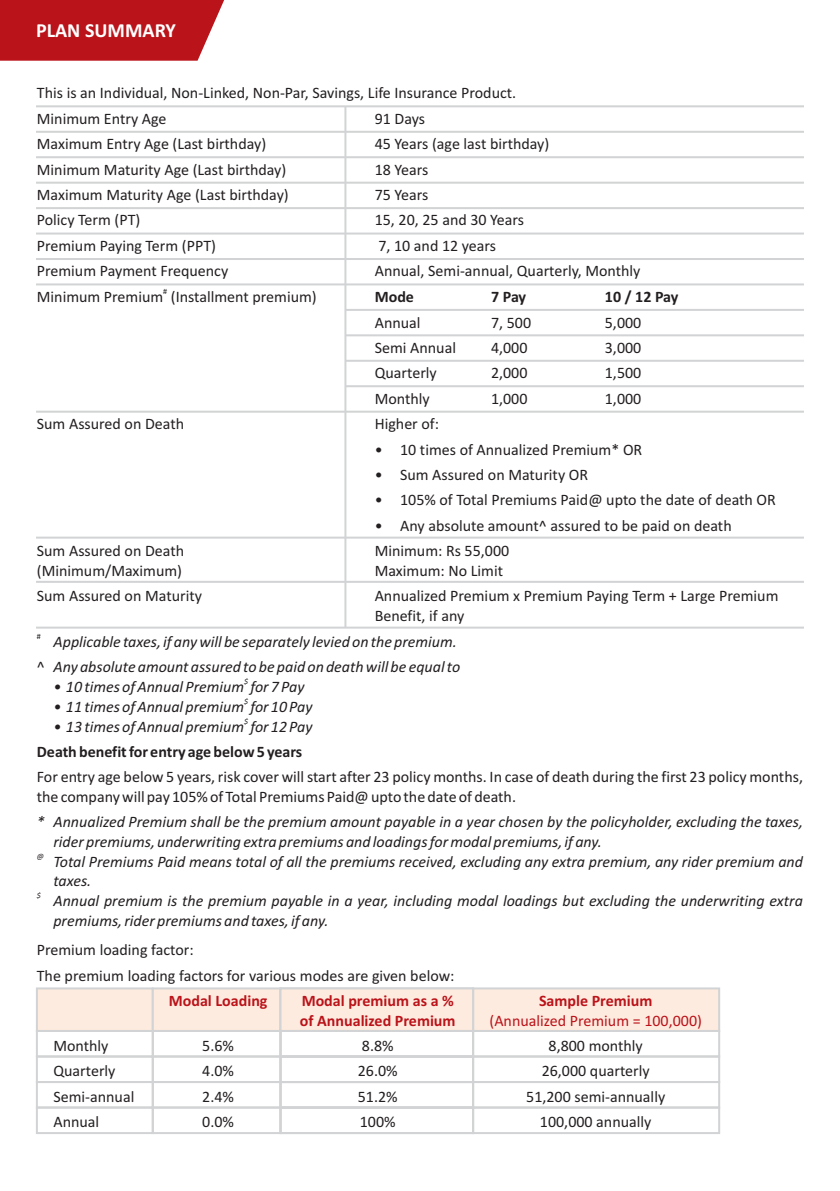
<style>
.page{position:relative;width:840px;height:1191px;background:#fff}
.page>*{position:absolute;margin:0;border:0;box-sizing:border-box;transform-origin:0 0}
.t1{font:700 20px "Calibri";color:#fff}
.t2{font:16px/19.6px "Calibri";color:#231f20}
.t3{font:italic 16px/19.6px "Calibri";color:#231f20}
.t4{font:700 16px "Calibri";color:#bb131a}
.t5{font:700 16px "Calibri";color:#231f20}
.t6{font:16px "Calibri";color:#bb131a}
.t7{font:italic 8px "Calibri";color:#231f20}
.t8{font:8px "Calibri";color:#231f20}
.s1{font-style:normal}
</style>
<div class="page">
<svg style="left:35px;top:987px;width:685px;height:46px;background:#fbe9de"></svg>
<div style="left:472px;top:1030px;width:247px;height:27px;border:2px solid #d1d3d4"></div>
<div style="left:36px;top:1030px;width:118px;height:27px;border:2px solid #d1d3d4"></div>
<div style="left:152px;top:1030px;width:129px;height:27px;border:2px solid #d1d3d4"></div>
<div style="left:279px;top:1030px;width:195px;height:27px;border:2px solid #d1d3d4"></div>
<div style="left:472px;top:1055px;width:247px;height:28px;border:2px solid #d1d3d4"></div>
<div style="left:36px;top:1055px;width:118px;height:28px;border:2px solid #d1d3d4"></div>
<div style="left:152px;top:1055px;width:129px;height:28px;border:2px solid #d1d3d4"></div>
<div style="left:279px;top:1055px;width:195px;height:28px;border:2px solid #d1d3d4"></div>
<div style="left:472px;top:1081px;width:247px;height:27px;border:2px solid #d1d3d4"></div>
<div style="left:472px;top:1106px;width:247px;height:28px;border:2px solid #d1d3d4"></div>
<div style="left:36px;top:1081px;width:118px;height:27px;border:2px solid #d1d3d4"></div>
<div style="left:36px;top:1106px;width:118px;height:28px;border:2px solid #d1d3d4"></div>
<div style="left:152px;top:1081px;width:129px;height:27px;border:2px solid #d1d3d4"></div>
<div style="left:152px;top:1106px;width:129px;height:28px;border:2px solid #d1d3d4"></div>
<div style="left:279px;top:1081px;width:195px;height:27px;border:2px solid #d1d3d4"></div>
<div style="left:279px;top:1106px;width:195px;height:28px;border:2px solid #d1d3d4"></div>
<svg style="left:0;top:0;width:224px;height:61px;background:#bf2128"></svg>
<hr style="left:36px;top:105px;width:767px;height:2px;background:#d1d3d4">
<hr style="left:36px;top:131px;width:767px;height:2px;background:#d1d3d4">
<hr style="left:344px;top:106px;width:2px;height:521px;background:#d1d3d4">
<hr style="left:36px;top:156px;width:767px;height:2px;background:#d1d3d4">
<hr style="left:36px;top:182px;width:767px;height:2px;background:#d1d3d4">
<hr style="left:36px;top:207px;width:767px;height:2px;background:#d1d3d4">
<hr style="left:36px;top:232px;width:767px;height:2px;background:#d1d3d4">
<hr style="left:36px;top:258px;width:767px;height:2px;background:#d1d3d4">
<hr style="left:36px;top:283px;width:767px;height:2px;background:#d1d3d4">
<hr style="left:36px;top:411px;width:767px;height:2px;background:#d1d3d4">
<hr style="left:345px;top:385px;width:458px;height:2px;background:#d1d3d4">
<hr style="left:345px;top:360px;width:458px;height:2px;background:#d1d3d4">
<hr style="left:345px;top:334px;width:458px;height:2px;background:#d1d3d4">
<hr style="left:345px;top:309px;width:458px;height:2px;background:#d1d3d4">
<hr style="left:36px;top:536px;width:767px;height:2px;background:#d1d3d4">
<hr style="left:36px;top:581px;width:767px;height:2px;background:#d1d3d4">
<hr style="left:36px;top:626px;width:767px;height:2px;background:#d1d3d4">
<p class="t1" style="left:36px;top:22px;width:141px">PLAN SUMMARY</p>
<p class="t2" style="left:37px;top:82px;width:480px;line-height:25.4px">This is an Individual, Non-Linked, Non-Par, Savings, Life Insurance Product.<br>Minimum Entry Age</p>
<p class="t2" style="left:374px;top:110px;width:52px">91 Days</p>
<p class="t2" style="left:37px;top:135px;width:231px">Maximum Entry Age (Last birthday)</p>
<p class="t2" style="left:374px;top:135px;width:176px">45 Years (age last birthday)</p>
<p class="t2" style="left:37px;top:161px;width:251px">Minimum Maturity Age (Last birthday)</p>
<p class="t2" style="left:374px;top:161px;width:55px">18 Years</p>
<p class="t2" style="left:37px;top:186px;width:253px">Maximum Maturity Age (Last birthday)</p>
<p class="t2" style="left:374px;top:186px;width:55px">75 Years</p>
<p class="t2" style="left:37px;top:212px;width:105px">Policy Term (PT)</p>
<p class="t2" style="left:374px;top:212px;width:151px">15, 20, 25 and 30 Years</p>
<p class="t2" style="left:37px;top:237px;width:180px">Premium Paying Term (PPT)</p>
<p class="t2" style="left:378px;top:237px;width:119px">7, 10 and 12 years</p>
<p class="t2" style="left:37px;top:262px;width:193px">Premium Payment Frequency</p>
<p class="t2" style="left:374px;top:262px;width:267px">Annual, Semi-annual, Quarterly, Monthly</p>
<p class="t8" style="left:163px;top:288px;width:5px">#</p>
<p class="t2" style="left:37px;top:288px;width:281px">Minimum Premium (Installment premium)</p>
<p class="t5" style="left:374px;top:290px;width:41px">Mode</p>
<p class="t5" style="left:491px;top:290px;width:37px">7 Pay</p>
<p class="t5" style="left:604px;top:290px;width:75px">10 / 12 Pay</p>
<p class="t2" style="left:374px;top:314px;width:47px">Annual</p>
<p class="t2" style="left:490px;top:314px;width:42px">7, 500</p>
<p class="t2" style="left:604px;top:314px;width:38px">5,000</p>
<p class="t2" style="left:374px;top:339px;width:83px">Semi Annual</p>
<p class="t2" style="left:490px;top:339px;width:38px">4,000</p>
<p class="t2" style="left:604px;top:339px;width:38px">3,000</p>
<p class="t2" style="left:374px;top:364px;width:64px">Quarterly</p>
<p class="t2" style="left:490px;top:364px;width:38px">2,000</p>
<p class="t2" style="left:604px;top:364px;width:38px">1,500</p>
<p class="t2" style="left:374px;top:390px;width:57px">Monthly</p>
<p class="t2" style="left:490px;top:390px;width:38px">1,000</p>
<p class="t2" style="left:604px;top:390px;width:38px">1,000</p>
<p class="t2" style="left:37px;top:415px;width:149px">Sum Assured on Death</p>
<p class="t2" style="left:374px;top:415px;width:66px">Higher of:</p>
<p class="t2" style="left:374px;top:441px;width:269px">• 10 times of Annualized Premium* OR</p>
<p class="t2" style="left:374px;top:466px;width:215px">• Sum Assured on Maturity OR</p>
<p class="t2" style="left:374px;top:491px;width:402px">• 105% of Total Premiums Paid@ upto the date of death OR</p>
<p class="t2" style="left:374px;top:517px;width:358px">• Any absolute amount^ assured to be paid on death</p>
<p class="t2" style="left:37px;top:542px;width:149px">Sum Assured on Death (Minimum/Maximum)</p>
<p class="t2" style="left:374px;top:542px;width:136px">Minimum: Rs 55,000</p>
<p class="t2" style="left:374px;top:562px;width:130px">Maximum: No Limit</p>
<p class="t2" style="left:37px;top:587px;width:166px">Sum Assured on Maturity</p>
<p class="t2" style="left:374px;top:587px;width:405px">Annualized Premium x Premium Paying Term + Large Premium<br>Benefit, if any</p>
<p class="t8" style="left:37px;top:632px;width:5px">#</p>
<p class="t3" style="left:37px;top:630px;width:424px;line-height:25.4px;text-align:right">Applicable taxes, if any will be separately levied on the premium.<br><span class="s1">^</span> Any absolute amount assured to be paid on death will be equal to</p>
<p class="t7" style="left:244px;top:678px;width:6px">$</p>
<p class="t3" style="left:53px;top:678px;width:252px">• 10 times of Annual Premium for 7 Pay</p>
<p class="t3" style="left:53px;top:698px;width:260px">• 11 times of Annual premium for 10 Pay</p>
<p class="t3" style="left:53px;top:718px;width:260px">• 13 times of Annual premium for 12 Pay</p>
<p class="t5" style="left:37px;top:745px;width:267px">Death benefit for entry age below 5 years</p>
<p class="t2" style="left:37px;top:768px;width:767px">For entry age below 5 years, risk cover will start after 23 policy months. In case of death during the first 23 policy months, the company will pay 105% of Total Premiums Paid@ upto the date of death.</p>
<p class="t7" style="left:244px;top:697px;width:6px">$</p>
<p class="t7" style="left:244px;top:717px;width:6px">$</p>
<p class="t3" style="left:53px;top:813px;width:750px;text-indent:-17px">* Annualized Premium shall be the premium amount payable in a year chosen by the policyholder, excluding the taxes, rider premiums, underwriting extra premiums and loadings for modal premiums, if any.</p>
<p class="t7" style="left:37px;top:853px;width:9px">@</p>
<p class="t3" style="left:53px;top:853px;width:750px">Total Premiums Paid means total of all the premiums received, excluding any extra premium, any rider premium and taxes.</p>
<p class="t7" style="left:37px;top:892px;width:6px">$</p>
<p class="t3" style="left:53px;top:892px;width:750px">Annual premium is the premium payable in a year, including modal loadings but excluding the underwriting extra premiums, rider premiums and taxes, if any.</p>
<p class="t2" style="left:37px;top:938px;width:419px;line-height:25.4px">Premium loading factor:<br>The premium loading factors for various modes are given below:</p>
<p class="t4" style="left:169px;top:994px;width:100px">Modal Loading</p>
<p class="t4" style="left:301px;top:994px;width:154px">Modal premium as a %</p>
<p class="t4" style="left:538px;top:994px;width:115px">Sample Premium</p>
<p class="t4" style="left:300px;top:1013px;width:157px">of Annualized Premium</p>
<p class="t6" style="left:489px;top:1013px;width:214px">(Annualized Premium = 100,000)</p>
<p class="t2" style="left:53px;top:1037px;width:57px">Monthly</p>
<p class="t2" style="left:202px;top:1037px;width:33px">5.6%</p>
<p class="t2" style="left:362px;top:1037px;width:33px">8.8%</p>
<p class="t2" style="left:548px;top:1037px;width:96px">8,800 monthly</p>
<p class="t2" style="left:53px;top:1062px;width:64px">Quarterly</p>
<p class="t2" style="left:202px;top:1062px;width:33px">4.0%</p>
<p class="t2" style="left:357px;top:1062px;width:41px">26.0%</p>
<p class="t2" style="left:541px;top:1062px;width:109px">26,000 quarterly</p>
<p class="t2" style="left:53px;top:1087px;width:82px">Semi-annual</p>
<p class="t2" style="left:202px;top:1087px;width:33px">2.4%</p>
<p class="t2" style="left:357px;top:1087px;width:41px">51.2%</p>
<p class="t2" style="left:526px;top:1087px;width:140px">51,200 semi-annually</p>
<p class="t2" style="left:53px;top:1113px;width:47px">Annual</p>
<p class="t2" style="left:202px;top:1113px;width:33px">0.0%</p>
<p class="t2" style="left:359px;top:1113px;width:37px">100%</p>
<p class="t2" style="left:539px;top:1113px;width:113px">100,000 annually</p>
</div>
